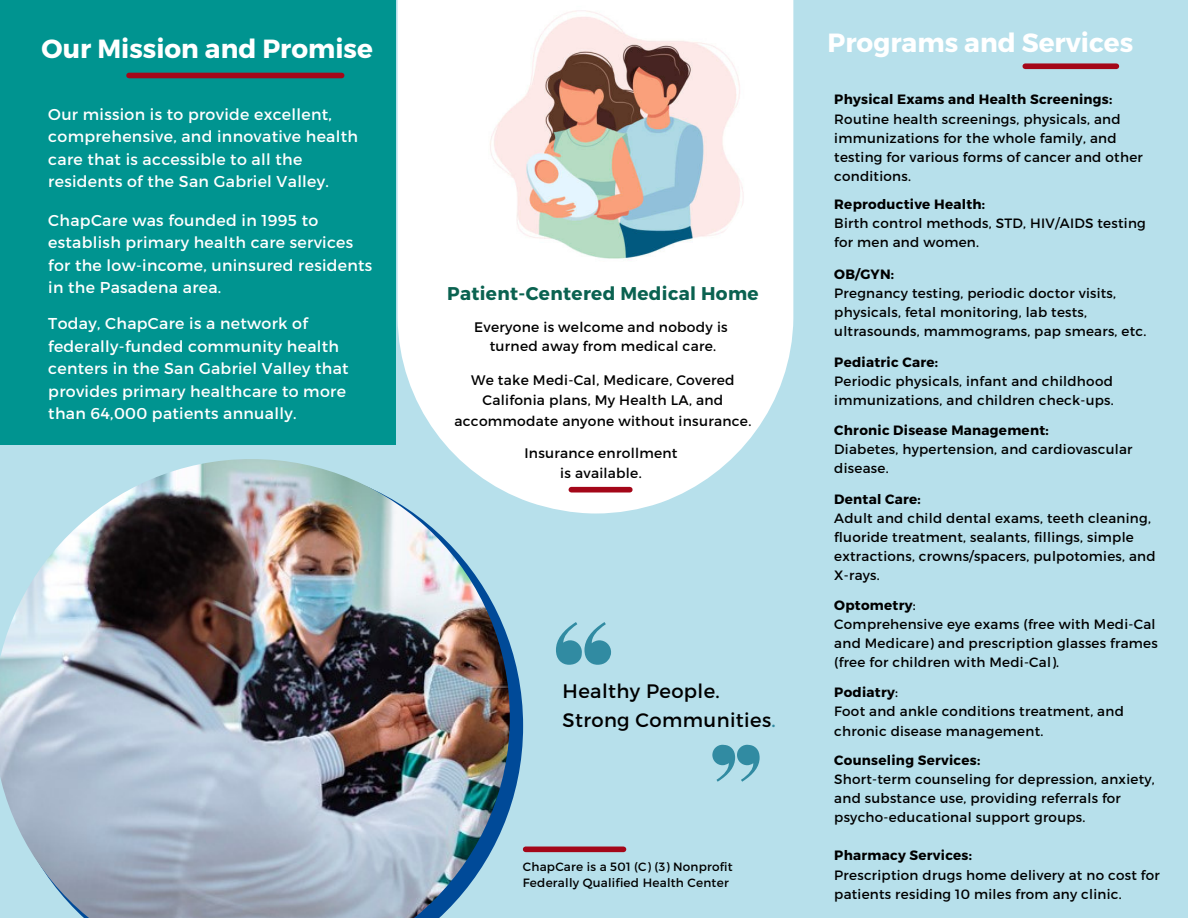
<style>
.page{position:relative;width:1188px;height:918px;background:#b7e0eb}
.page>*{position:absolute;margin:0;border:0;box-sizing:border-box;transform-origin:0 0}
.t1{font:700 26.25px "Montserrat";color:#fff}
.t2{font:19.5px/28.2px "Montserrat";letter-spacing:.02em;color:#000}
.t3{font:700 18.45px "Montserrat";letter-spacing:.02em;color:#0a6250}
.t4{font:15.75px/22.5px "Montserrat";letter-spacing:.02em;color:#fff}
.t5{font:13.8px/20.2px "Montserrat";letter-spacing:.02em;color:#000;text-align:center}
.t6{font:13.5px/19.2px "Montserrat";letter-spacing:.02em;color:#000}
.t7{font:700 13.5px "Montserrat";letter-spacing:.02em;color:#000}
.t8{font:12px/16px "Montserrat";letter-spacing:.02em;color:#000}
.s1{color:#318ba2}
.s2{font-weight:700}
</style>
<div class="page">
<svg style="left:510px;top:644px;width:13px;height:206px;fill:#004a98"></svg>
<svg style="left:398px;top:0;width:395px;height:514px;fill:#fff"></svg>
<div style="left:0;top:0;width:396px;height:445px;background:#009490"></div>
<div style="left:571px;top:487px;width:59px;height:6px;background:#a40719"></div>
<div style="left:1025px;top:63px;width:91px;height:6px;background:#a40719"></div>
<div style="left:129px;top:73px;width:213px;height:5px;background:#a40719"></div>
<svg style="left:556px;top:622px;width:55px;height:43px"></svg>
<svg style="left:712px;top:745px;width:48px;height:37px"></svg>
<img style="left:0;top:459px;width:510px;height:459px">
<img style="left:470px;top:0;width:290px;height:282px">
<div style="left:526px;top:847px;width:98px;height:5px;background:#a40719"></div>
<h1 class="t1" style="left:42px;top:32px;width:333px">Our Mission and Promise</h1>
<p class="t4" style="left:48px;top:103px;width:311px">Our mission is to provide excellent, comprehensive, and innovative health care that is accessible to all the residents of the San Gabriel Valley.</p>
<p class="t4" style="left:48px;top:209px;width:326px">ChapCare was founded in 1995 to establish primary health care services for the low-income, uninsured residents in the Pasadena area.</p>
<p class="t4" style="left:48px;top:312px;width:302px">Today, ChapCare is a network of federally-funded community health centers in the San Gabriel Valley that provides primary healthcare to more than 64,000 patients annually.</p>
<h3 class="t3" style="left:447px;top:282px;width:313px">Patient-Centered Medical Home</h3>
<p class="t5" style="left:474px;top:318px;width:255px;line-height:19.2px">Everyone is welcome and nobody is turned away from medical care.</p>
<p class="t5" style="left:455px;top:370px;width:298px">We take Medi-Cal, Medicare, Covered<br>Califonia plans, My Health LA, and accommodate anyone without insurance.</p>
<p class="t5" style="left:524px;top:443px;width:155px">Insurance enrollment is available.</p>
<h2 class="t2" style="left:563px;top:677px;width:215px">Healthy People.<br>Strong Communities<span class="s1">.</span></h2>
<p class="t8" style="left:523px;top:858px;width:211px">ChapCare is a 501 (C) (3) Nonprofit<br>Federally Qualified Health Center</p>
<h1 class="t1" style="left:828px;top:26px;width:307px">Programs and Services</h1>
<p class="t7" style="left:834px;top:91px;width:280px">Physical Exams and Health Screenings:</p>
<p class="t6" style="left:834px;top:109px;width:310px">Routine health screenings, physicals, and immunizations for the whole family, and testing for various forms of cancer and other conditions.</p>
<p class="t7" style="left:834px;top:196px;width:152px">Reproductive Health:</p>
<p class="t6" style="left:834px;top:214px;width:313px">Birth control methods, STD, HIV/AIDS testing for men and women.</p>
<p class="t7" style="left:834px;top:266px;width:61px">OB/GYN:</p>
<p class="t6" style="left:834px;top:284px;width:314px">Pregnancy testing, periodic doctor visits, physicals, fetal monitoring, lab tests, ultrasounds, mammograms, pap smears, etc.</p>
<p class="t7" style="left:834px;top:353px;width:105px">Pediatric Care:</p>
<p class="t6" style="left:834px;top:371px;width:281px">Periodic physicals, infant and childhood immunizations, and children check-ups.</p>
<p class="t7" style="left:834px;top:422px;width:216px">Chronic Disease Management:</p>
<p class="t6" style="left:834px;top:440px;width:300px">Diabetes, hypertension, and cardiovascular disease.</p>
<p class="t7" style="left:834px;top:491px;width:88px">Dental Care:</p>
<p class="t6" style="left:834px;top:509px;width:323px">Adult and child dental exams, teeth cleaning, fluoride treatment, sealants, fillings, simple extractions, crowns/spacers, pulpotomies, and X-rays.</p>
<p class="t6" style="left:834px;top:595px;width:325px"><span class="s2">Optometry</span>:<br>Comprehensive eye exams (free with Medi-Cal and Medicare) and prescription glasses frames (free for children with Medi-Cal).</p>
<p class="t6" style="left:834px;top:683px;width:291px"><span class="s2">Podiatry</span>:<br>Foot and ankle conditions treatment, and chronic disease management.</p>
<p class="t7" style="left:834px;top:752px;width:148px">Counseling Services:</p>
<p class="t6" style="left:834px;top:770px;width:322px">Short-term counseling for depression, anxiety, and substance use, providing referrals for psycho-educational support groups.</p>
<p class="t7" style="left:834px;top:847px;width:139px">Pharmacy Services:</p>
<p class="t6" style="left:834px;top:865px;width:327px">Prescription drugs home delivery at no cost for patients residing 10 miles from any clinic.</p>
</div>
